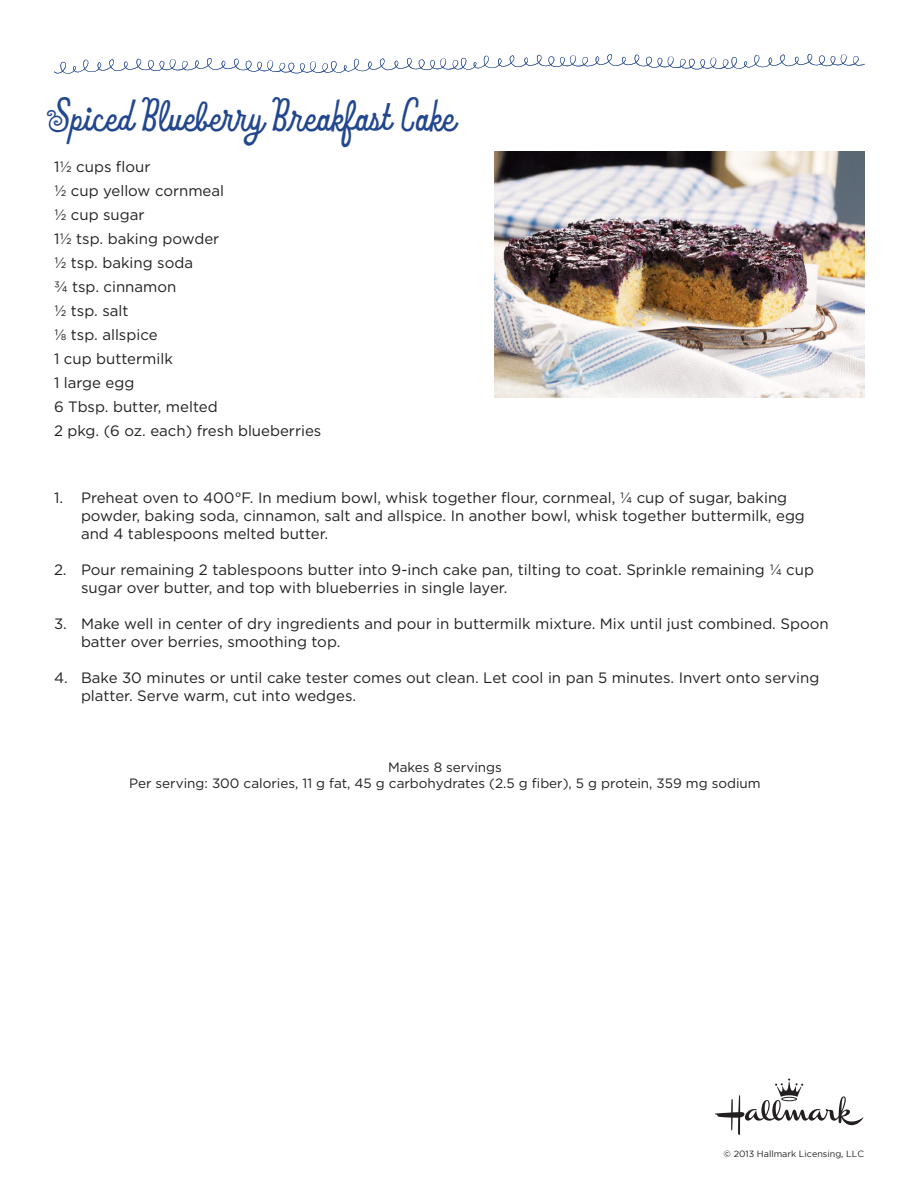
<style>
.page{position:relative;width:918px;height:1188px;background:#fff}
.page>*{position:absolute;margin:0;border:0;box-sizing:border-box;transform-origin:0 0}
.t1{font:700 48px "Hmk Handstand Script BCFG";color:#22478f}
.t2{font:15px/18px "Gotham";color:#231f20}
.t3{font:13.5px "Gotham";color:#231f20}
.t4{font:9px "Gotham";color:#231f20}
.s1{font-size:45px}
</style>
<div class="page">
<img style="left:495px;top:152px;width:370px;height:245px">
<svg style="left:54px;top:54px;width:811px;height:20px"></svg>
<svg style="left:715px;top:1079px;width:148px;height:56px"></svg>
<p class="t1" style="left:54px;top:87px;width:403px">Sp<span class="s1">i</span>ced Blueberry Breakfast Cake</p>
<p class="t2" style="left:54px;top:158px;width:98px">1½ cups flour</p>
<p class="t2" style="left:54px;top:182px;width:172px">½ cup yellow cornmeal</p>
<p class="t2" style="left:54px;top:206px;width:92px">½ cup sugar</p>
<p class="t2" style="left:54px;top:230px;width:167px">1½ tsp. baking powder</p>
<p class="t2" style="left:54px;top:254px;width:141px">½ tsp. baking soda</p>
<p class="t2" style="left:54px;top:278px;width:124px">¾ tsp. cinnamon</p>
<p class="t2" style="left:54px;top:302px;width:76px">½ tsp. salt</p>
<p class="t2" style="left:54px;top:326px;width:105px">⅛ tsp. allspice</p>
<p class="t2" style="left:54px;top:350px;width:120px">1 cup buttermilk</p>
<p class="t2" style="left:54px;top:374px;width:82px">1 large egg</p>
<p class="t2" style="left:54px;top:398px;width:165px">6 Tbsp. butter, melted</p>
<p class="t2" style="left:54px;top:422px;width:269px">2 pkg. (6 oz. each) fresh blueberries</p>
<p class="t2" style="left:81px;top:489px;width:725px;text-indent:-27px">1. Preheat oven to 400°F. In medium bowl, whisk together flour, cornmeal, ¼ cup of sugar, baking powder, baking soda, cinnamon, salt and allspice. In another bowl, whisk together buttermilk, egg and 4 tablespoons melted butter.</p>
<p class="t2" style="left:81px;top:561px;width:735px;text-indent:-27px">2. Pour remaining 2 tablespoons butter into 9-inch cake pan, tilting to coat. Sprinkle remaining ¼ cup sugar over butter, and top with blueberries in single layer.</p>
<p class="t2" style="left:81px;top:615px;width:749px;text-indent:-27px">3. Make well in center of dry ingredients and pour in buttermilk mixture. Mix until just combined. Spoon batter over berries, smoothing top.</p>
<p class="t2" style="left:81px;top:669px;width:740px;text-indent:-27px">4. Bake 30 minutes or until cake tester comes out clean. Let cool in pan 5 minutes. Invert onto serving platter. Serve warm, cut into wedges.</p>
<p class="t3" style="left:388px;top:758px;width:115px">Makes 8 servings</p>
<p class="t3" style="left:129px;top:774px;width:633px">Per serving: 300 calories, 11 g fat, 45 g carbohydrates (2.5 g fiber), 5 g protein, 359 mg sodium</p>
<p class="t4" style="left:724px;top:1149px;width:142px">© 2013 Hallmark Licensing, LLC</p>
</div>
